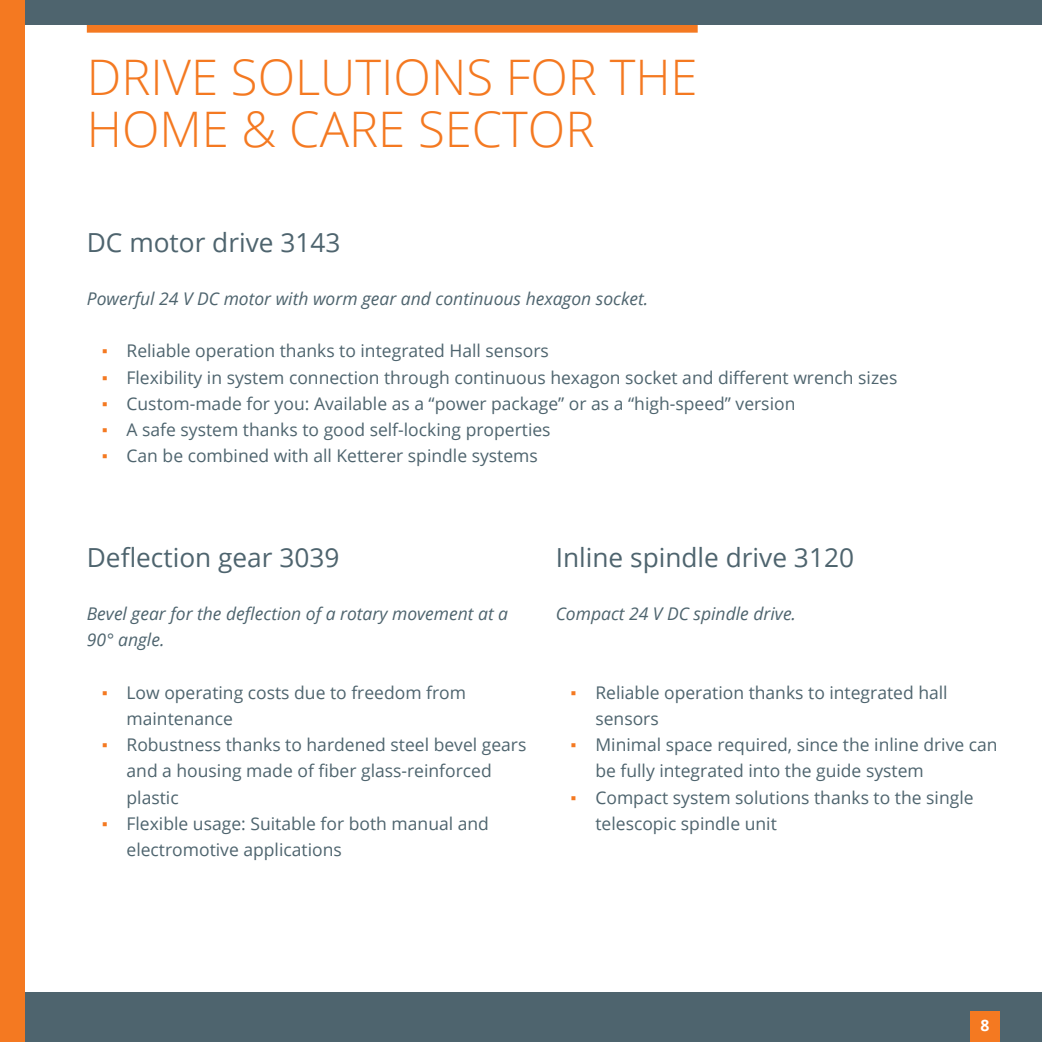
<style>
.page{position:relative;width:1042px;height:1042px;background:#fff}
.page>*{position:absolute;margin:0;border:0;box-sizing:border-box;transform-origin:0 0}
.t1{font:300 49px/52.5px "Open Sans";color:#f47921}
.t2{font:26.25px "Open Sans";color:#4e646e}
.t3{font:17.5px/26.2px "Open Sans";color:#4e646e}
.t4{font:italic 17.5px/26.2px "Open Sans";color:#4e646e}
.t5{font:700 15.75px "Open Sans";color:#fff}
.s1{font-family:"Arial";color:#f47921}
</style>
<div class="page">
<div style="left:87px;top:19px;width:611px;height:14px;background:#f47921"></div>
<div style="left:0;top:0;width:1042px;height:25px;background:#4e646e"></div>
<div style="left:0;top:992px;width:1042px;height:50px;background:#4e646e"></div>
<div style="left:970px;top:1011px;width:30px;height:31px;background:#f47921"></div>
<div style="left:0;top:0;width:25px;height:1042px;background:#f47921"></div>
<h1 class="t1" style="left:87px;top:52px;width:612px">DRIVE SOLUTIONS FOR THE<br>HOME &amp; CARE SECTOR</h1>
<h2 class="t2" style="left:87px;top:232px;width:255px">DC motor drive 3143</h2>
<p class="t4" style="left:87px;top:287px;width:563px">Powerful 24 V DC motor with worm gear and continuous hexagon socket.</p>
<p class="t3" style="left:102px;top:337px;width:449px"><span class="s1">▪</span> Reliable operation thanks to integrated Hall sensors</p>
<p class="t3" style="left:102px;top:363px;width:797px"><span class="s1">▪</span> Flexibility in system connection through continuous hexagon socket and different wrench sizes</p>
<p class="t3" style="left:102px;top:390px;width:695px"><span class="s1">▪</span> Custom-made for you: Available as a “power package” or as a “high-speed” version</p>
<p class="t3" style="left:102px;top:416px;width:450px"><span class="s1">▪</span> A safe system thanks to good self-locking properties</p>
<p class="t3" style="left:102px;top:444px;width:438px"><span class="s1">▪</span> Can be combined with all Ketterer spindle systems</p>
<h2 class="t2" style="left:87px;top:540px;width:254px">Deflection gear 3039</h2>
<p class="t4" style="left:87px;top:600px;width:423px">Bevel gear for the deflection of a rotary movement at a<br>90° angle.</p>
<p class="t3" style="left:126px;top:681px;width:341px;text-indent:-25px"><span class="s1">▪</span> Low operating costs due to freedom from maintenance</p>
<p class="t3" style="left:126px;top:731px;width:401px;text-indent:-25px"><span class="s1">▪</span> Robustness thanks to hardened steel bevel gears and a housing made of fiber glass-reinforced plastic</p>
<p class="t3" style="left:126px;top:812px;width:364px;text-indent:-25px"><span class="s1">▪</span> Flexible usage: Suitable for both manual and electromotive applications</p>
<h2 class="t2" style="left:556px;top:547px;width:300px">Inline spindle drive 3120</h2>
<p class="t4" style="left:556px;top:602px;width:242px">Compact 24 V DC spindle drive.</p>
<p class="t3" style="left:595px;top:678px;width:354px;text-indent:-25px"><span class="s1">▪</span> Reliable operation thanks to integrated hall sensors</p>
<p class="t3" style="left:595px;top:733px;width:404px;text-indent:-25px"><span class="s1">▪</span> Minimal space required, since the inline drive can be fully integrated into the guide system</p>
<p class="t3" style="left:595px;top:783px;width:380px;text-indent:-25px"><span class="s1">▪</span> Compact system solutions thanks to the single telescopic spindle unit</p>
<p class="t5" style="left:980px;top:1016px;width:10px">8</p>
</div>
